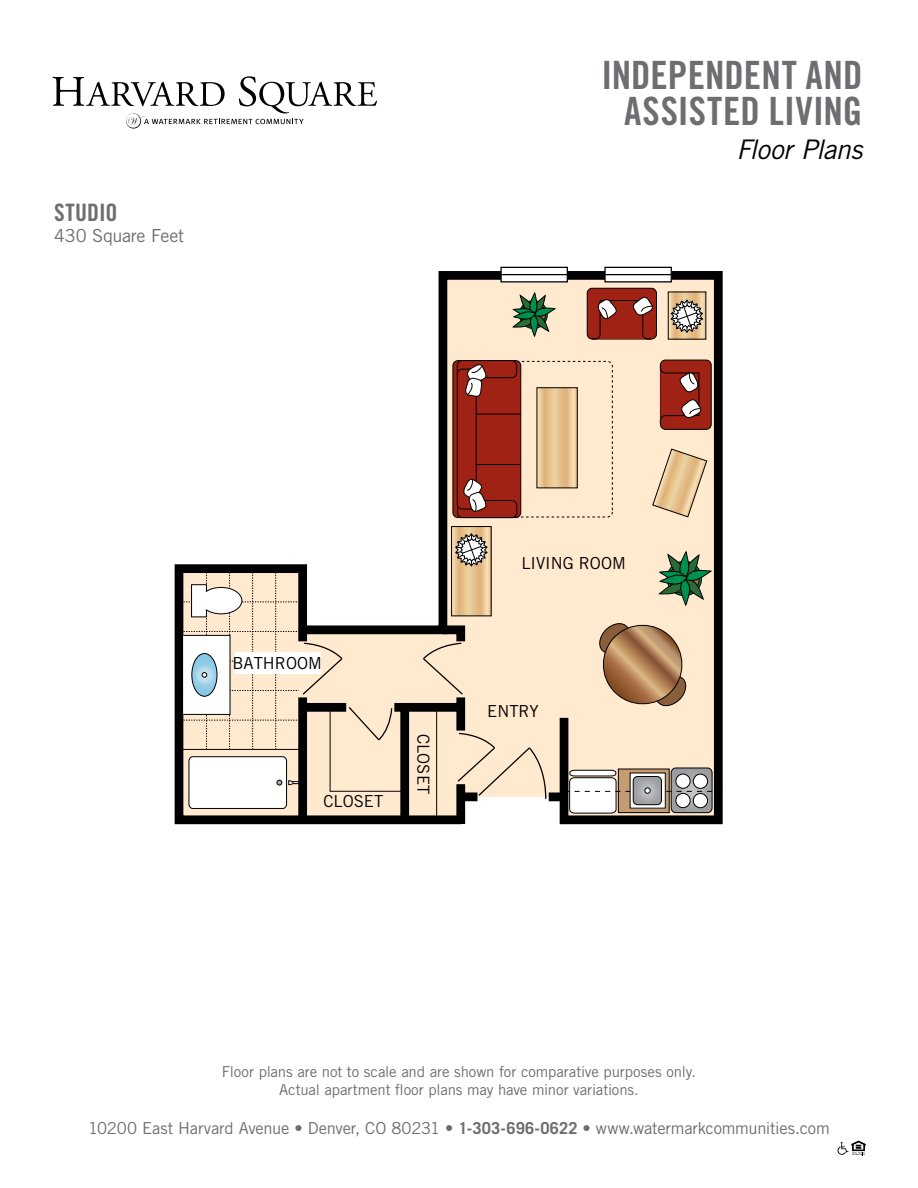
<style>
.page{position:relative;width:918px;height:1188px;background:#fff}
.page>*{position:absolute;margin:0;border:0;box-sizing:border-box;transform-origin:0 0}
.t1{font:39px/36px "Trade Gothic Bold Cond Twenty";letter-spacing:.005em;color:#6d6e71;text-align:center}
.t2{font:italic 27px "Trade Gothic";letter-spacing:-.02em;color:#000}
.t3{font:24px "Trade Gothic Bold Cond Twenty";color:#6d6e71}
.t4{font:18px "Trade Gothic";letter-spacing:-.015em;color:#6d6e71}
.t5{font:16.65px "Trade Gothic";color:#000}
.t6{font:16.5px "Trade Gothic";letter-spacing:-.01em;color:#6d6e71}
.t7{font:15px/18px "Trade Gothic";letter-spacing:-.01em;color:#6d6e71;text-align:center}
.s1{font-weight:700}
</style>
<div class="page">
<svg style="left:53px;top:76px;width:324px;height:53px"></svg>
<svg style="left:838px;top:1141px;width:28px;height:14px"></svg>
<svg style="left:174px;top:564px;width:120px;height:261px"></svg>
<svg style="left:294px;top:271px;width:429px;height:554px"></svg>
<div style="left:560px;top:718px;width:8px;height:106px;background:#000"></div>
<div style="left:463px;top:793px;width:14px;height:8px;background:#000"></div>
<div style="left:549px;top:793px;width:12px;height:8px;background:#000"></div>
<svg style="left:422px;top:621px;width:48px;height:75px"></svg>
<div style="left:456px;top:697px;width:9px;height:34px;background:#000"></div>
<div style="left:456px;top:784px;width:9px;height:40px;background:#000"></div>
<div style="left:394px;top:703px;width:64px;height:9px;background:#000"></div>
<svg style="left:455px;top:533px;width:33px;height:34px"></svg>
<svg style="left:670px;top:299px;width:34px;height:34px"></svg>
<svg style="left:183px;top:572px;width:221px;height:237px"></svg>
<hr style="left:436px;top:710px;width:1px;height:107px;background:#000">
<div style="left:400px;top:710px;width:9px;height:110px;background:#000"></div>
<svg style="left:456px;top:732px;width:91px;height:68px"></svg>
<div style="left:605px;top:267px;width:66px;height:15px;background:#fff"></div>
<div style="left:604px;top:267px;width:68px;height:15px;border:1px solid #010101"></div>
<hr style="left:605px;top:274px;width:66px;height:1px;background:#010101">
<div style="left:501px;top:267px;width:66px;height:15px;background:#fff"></div>
<div style="left:500px;top:267px;width:68px;height:15px;border:1px solid #010101"></div>
<hr style="left:501px;top:274px;width:66px;height:1px;background:#010101">
<div style="left:587px;top:288px;width:70px;height:51px;background:#9f2214;border-radius:5px"></div>
<div style="left:587px;top:288px;width:70px;height:51px;border:1px solid #000;border-radius:5px"></div>
<div style="left:660px;top:360px;width:51px;height:69px;background:#9f2214;border-radius:5px"></div>
<div style="left:660px;top:360px;width:52px;height:70px;border:1px solid #000;border-radius:5px"></div>
<svg style="left:660px;top:364px;width:42px;height:61px"></svg>
<svg style="left:591px;top:296px;width:62px;height:44px"></svg>
<hr style="left:181px;top:749px;width:122px;height:1px;background:#000">
<div style="left:453px;top:361px;width:68px;height:157px;background:#9f2214;border-radius:5px"></div>
<div style="left:453px;top:360px;width:68px;height:158px;border:1px solid #000;border-radius:5px"></div>
<div style="left:457px;top:360px;width:60px;height:18px;border:1px solid #000;border-radius:5px"></div>
<div style="left:457px;top:500px;width:60px;height:18px;border:1px solid #000;border-radius:5px"></div>
<div style="left:457px;top:369px;width:19px;height:140px;background:#9f2214;border-radius:5px"></div>
<div style="left:457px;top:369px;width:20px;height:140px;border:1px solid #000;border-radius:5px"></div>
<svg style="left:463px;top:478px;width:24px;height:34px"></svg>
<svg style="left:465px;top:364px;width:22px;height:33px"></svg>
<hr style="left:476px;top:414px;width:45px;height:1px;background:#000">
<hr style="left:476px;top:464px;width:45px;height:1px;background:#000">
<h3 class="t3" style="left:54px;top:198px;width:65px">STUDIO</h3>
<p class="t4" style="left:54px;top:225px;width:132px">430 Square Feet</p>
<h1 class="t1" style="left:601px;top:57px;width:263px">INDEPENDENT AND<br>ASSISTED LIVING</h1>
<h2 class="t2" style="left:736px;top:133px;width:128px">Floor Plans</h2>
<p class="t5" style="left:233px;top:653px;width:91px">BATHROOM</p>
<p class="t5" style="left:323px;top:791px;width:61px">CLOSET</p>
<p class="t5" style="left:434px;top:734px;width:61px;rotate:90deg">CLOSET</p>
<p class="t5" style="left:521px;top:553px;width:106px">LIVING ROOM</p>
<p class="t5" style="left:487px;top:701px;width:53px">ENTRY</p>
<p class="t7" style="left:222px;top:1062px;width:476px">Floor plans are not to scale and are shown for comparative purposes only.<br>Actual apartment floor plans may have minor variations.</p>
<p class="t6" style="left:88px;top:1118px;width:743px">10200 East Harvard Avenue • Denver, CO 80231 • <span class="s1">1-303-696-0622</span> • www.watermarkcommunities.com</p>
</div>
